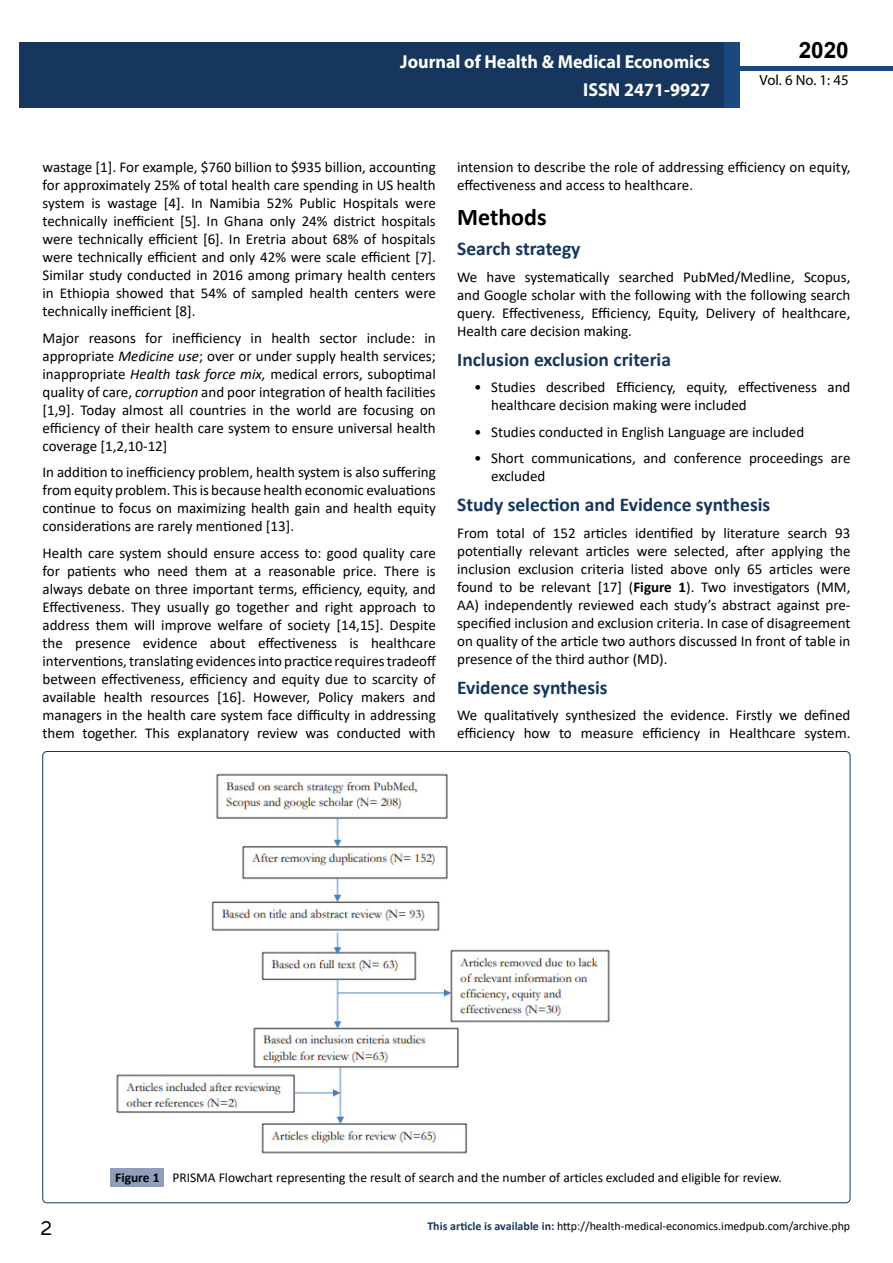
<style>
.page{position:relative;width:893px;height:1263px;background:#fff}
.page>*{position:absolute;margin:0;border:0;box-sizing:border-box;transform-origin:0 0}
.t1{font:25.5px "Tunga";color:#000}
.t2{font:700 24px "Calibri";color:#000}
.t3{font:700 22.5px "Arial";color:#000}
.t4{font:700 19.5px "Calibri";color:#16365d}
.t5{font:700 18.75px/27.2px "Myriad Pro";color:#fff;text-align:right;scale:.96 1}
.t6{font:15px/18px "Calibri";color:#000;text-align:justify}
.t7{font:14.85px "Myriad Pro";color:#000}
.t8{font:13.5px "Calibri";color:#000}
.t9{font:12px "Calibri";color:#000}
.s1{font-style:italic}
.s2{font-weight:700}
.s3{font-weight:700;color:#16375d}
</style>
<div class="page">
<div style="left:722px;top:66px;width:171px;height:5px;background:#1c497d"></div>
<div style="left:19px;top:42px;width:706px;height:66px;background:#16365d"></div>
<div style="left:725px;top:42px;width:15px;height:66px;background:#1c497d"></div>
<img style="left:116px;top:773px;width:494px;height:381px">
<div style="left:111px;top:1168px;width:53px;height:18px;background:#909ebc"></div>
<p class="t5" style="left:400px;top:48px;width:324px">Journal of Health &amp; Medical Economics<br>ISSN 2471-9927</p>
<h3 class="t3" style="left:799px;top:35px;width:52px">2020</h3>
<p class="t7" style="left:760px;top:71px;width:91px">Vol. 6 No. 1: 45</p>
<p class="t6" style="left:43px;top:158px;width:395px">wastage [1]. For example, $760 billion to $935 billion, accounting for approximately 25% of total health care spending in US health system is wastage [4]. In Namibia 52% Public Hospitals were technically inefficient [5]. In Ghana only 24% district hospitals were technically efficient [6]. In Eretria about 68% of hospitals were technically efficient and only 42% were scale efficient [7].<br>Similar study conducted in 2016 among primary health centers in Ethiopia showed that 54% of sampled health centers were technically inefficient [8].</p>
<p class="t6" style="left:43px;top:329px;width:395px">Major reasons for inefficiency in health sector include: in appropriate <span class="s1">Medicine use</span>; over or under supply health services; inappropriate <span class="s1">Health task force mix,</span> medical errors, suboptimal quality of care, <span class="s1">corruption</span> and poor integration of health facilities [1,9]. Today almost all countries in the world are focusing on efficiency of their health care system to ensure universal health coverage [1,2,10-12]</p>
<p class="t6" style="left:43px;top:463px;width:395px">In addition to inefficiency problem, health system is also suffering from equity problem. This is because health economic evaluations continue to focus on maximizing health gain and health equity considerations are rarely mentioned [13].</p>
<p class="t6" style="left:43px;top:544px;width:395px">Health care system should ensure access to: good quality care for patients who need them at a reasonable price. There is always debate on three important terms, efficiency, equity, and Effectiveness. They usually go together and right approach to address them will improve welfare of society [14,15]. Despite the presence evidence about effectiveness is healthcare interventions, translating evidences into practice requires tradeoff between effectiveness, efficiency and equity due to scarcity of available health resources [16]. However, Policy makers and managers in the health care system face difficulty in addressing them together. This explanatory review was conducted with</p>
<p class="t6" style="left:457px;top:158px;width:395px">intension to describe the role of addressing efficiency on equity, effectiveness and access to healthcare.</p>
<h2 class="t2" style="left:457px;top:200px;width:91px">Methods</h2>
<h3 class="t4" style="left:457px;top:235px;width:125px">Search strategy</h3>
<p class="t6" style="left:457px;top:267px;width:395px">We have systematically searched PubMed/Medline, Scopus, and Google scholar with the following with the following search query. Effectiveness, Efficiency, Equity, Delivery of healthcare, Health care decision making.</p>
<h3 class="t4" style="left:457px;top:345px;width:215px">Inclusion exclusion criteria</h3>
<p class="t6" style="left:491px;top:378px;width:361px;text-indent:-17px">• Studies described Efficiency, equity, effectiveness and healthcare decision making were included</p>
<p class="t6" style="left:474px;top:422px;width:332px">• Studies conducted in English Language are included</p>
<p class="t6" style="left:491px;top:449px;width:361px;text-indent:-17px">• Short communications, and conference proceedings are excluded</p>
<h3 class="t4" style="left:457px;top:491px;width:315px">Study selection and Evidence synthesis</h3>
<p class="t6" style="left:457px;top:523px;width:395px">From total of 152 articles identified by literature search 93 potentially relevant articles were selected, after applying the inclusion exclusion criteria listed above only 65 articles were found to be relevant [17] (<span class="s2">Figure 1</span>). Two investigators (MM, AA) independently reviewed each study’s abstract against pre&shy;specified inclusion and exclusion criteria. In case of disagreement on quality of the article two authors discussed In front of table in presence of the third author (MD).</p>
<h3 class="t4" style="left:457px;top:673px;width:152px">Evidence synthesis</h3>
<p class="t6" style="left:457px;top:706px;width:395px">We qualitatively synthesized the evidence. Firstly we defined efficiency how to measure efficiency in Healthcare system.</p>
<p class="t8" style="left:115px;top:1168px;width:668px"><span class="s2">Figure 1</span> PRISMA Flowchart representing the result of search and the number of articles excluded and eligible for review.</p>
<h1 class="t1" style="left:41px;top:1211px;width:13px">2</h1>
<p class="t9" style="left:427px;top:1217px;width:424px"><span class="s3">This article is available in:</span> http://health-medical-economics.imedpub.com/archive.php</p>
</div>
